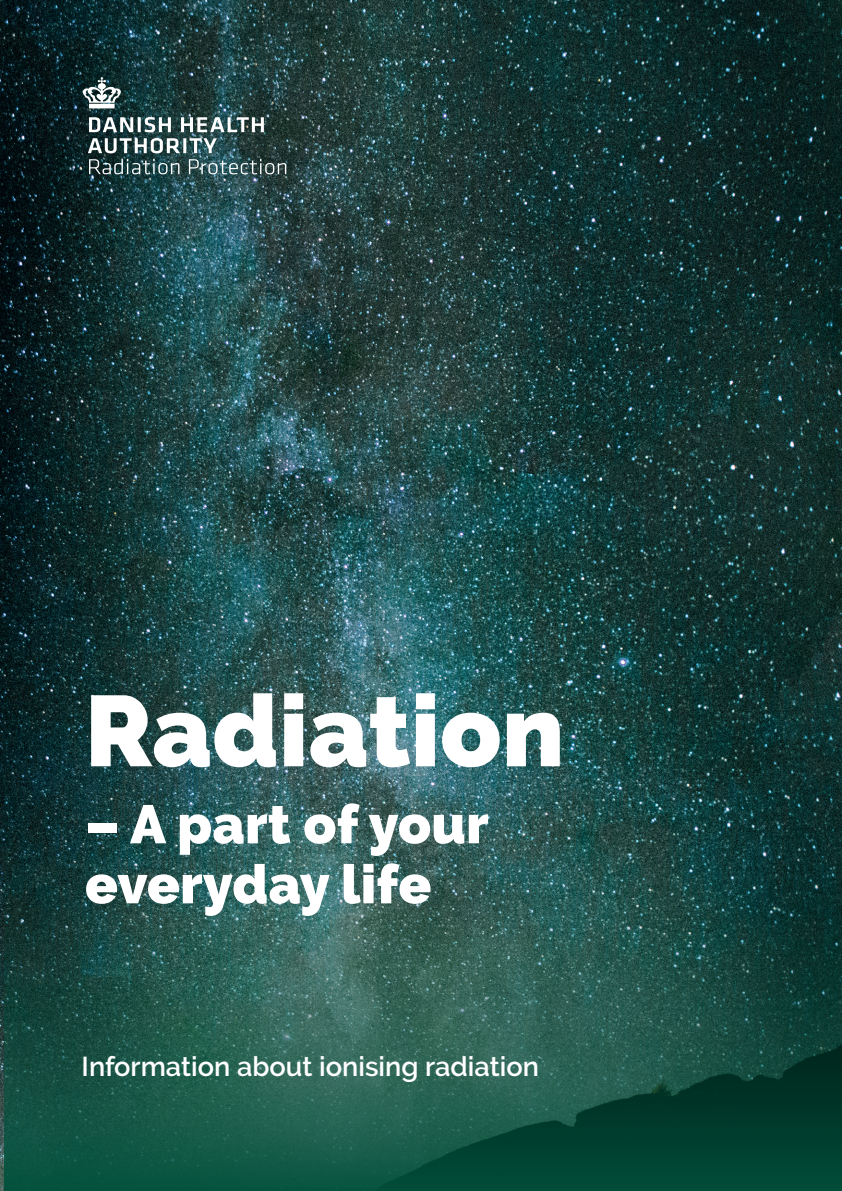
<style>
.page{position:relative;width:842px;height:1191px;background:#fff}
.page>*{position:absolute;margin:0;border:0;box-sizing:border-box;transform-origin:0 0}
.t1{font:900 100px "Raleway";letter-spacing:.005em;color:#fff}
.t2{font:900 54px/60px "Raleway";letter-spacing:.005em;color:#fff}
.t3{font:600 27.2px "Raleway";color:#fff}
</style>
<div class="page">
<img style="left:0;top:0;width:842px;height:1191px">
<svg style="left:4px;top:792px;width:838px;height:399px;background:#20544a"></svg>
<svg style="left:83px;top:77px;width:181px;height:76px;background:#435d5d"></svg>
<svg style="left:89px;top:159px;width:197px;height:15px;background:#50696b"></svg>
<h1 class="t1" style="left:85px;top:673px;width:481px">Radiation</h1>
<h2 class="t2" style="left:85px;top:794px;width:405px">– A part of your everyday life</h2>
<p class="t3" style="left:82px;top:1051px;width:459px">Information about ionising radiation</p>
</div>
